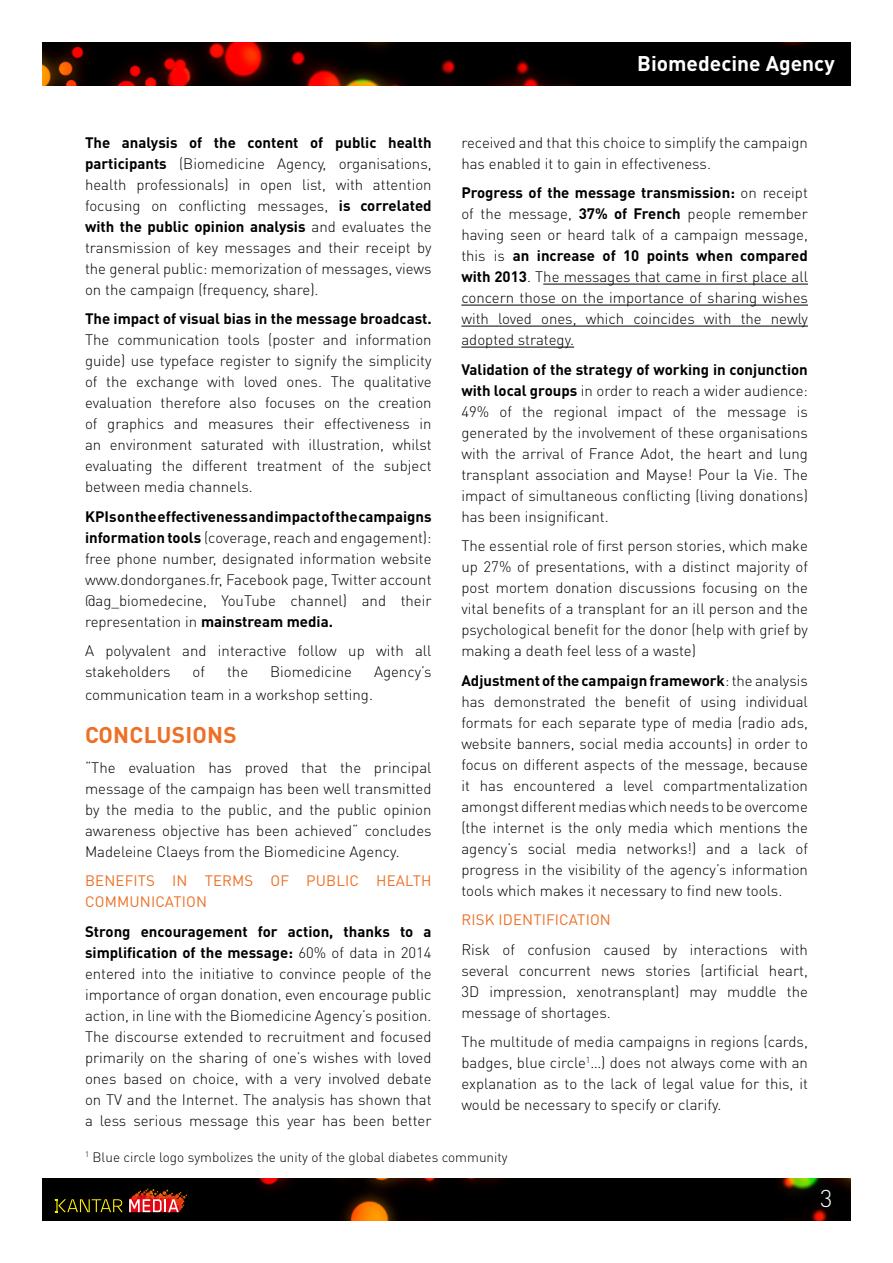
<style>
.page{position:relative;width:893px;height:1263px;background:#fff}
.page>*{position:absolute;margin:0;border:0;box-sizing:border-box;transform-origin:0 0}
.t1{font:300 24px "DINOT";color:#fff}
.t2{font:700 22.5px "DIN Pro";letter-spacing:.01em;color:#ed7026}
.t3{font:700 21px "DIN Pro";color:#fff}
.t4{font:300 15px/21px "DIN Pro";color:#000;text-align:justify}
.t5{font:15px/21px "DIN Pro";letter-spacing:.01em;color:#ed7026}
.t6{font:700 15px "DIN Pro";color:#000}
.t7{font:300 13.5px "DINOT";color:#000}
.s1{font-weight:700}
</style>
<div class="page">
<img style="left:43px;top:43px;width:807px;height:42px">
<img style="left:43px;top:1178px;width:807px;height:42px">
<svg style="left:55px;top:1199px;width:68px;height:13px"></svg>
<svg style="left:129px;top:1188px;width:58px;height:24px"></svg>
<hr style="left:543px;top:284px;width:265px;height:1px;background:#000">
<hr style="left:461px;top:305px;width:347px;height:1px;background:#000">
<hr style="left:461px;top:326px;width:347px;height:1px;background:#000">
<hr style="left:461px;top:347px;width:113px;height:1px;background:#000">
<h3 class="t3" style="left:637px;top:50px;width:199px">Biomedecine Agency</h3>
<p class="t4" style="left:85px;top:131px;width:348px"><span class="s1">The analysis of the content of public health participants</span> (Biomedicine Agency, organisations, health professionals) in open list, with attention focusing on conflicting messages, <span class="s1">is correlated with the public opinion analysis</span> and evaluates the transmission of key messages and their receipt by the general public: memorization of messages, views on the campaign (frequency, share).</p>
<p class="t6" style="left:85px;top:309px;width:348px">The impact of visual bias in the message broadcast.</p>
<p class="t4" style="left:85px;top:329px;width:348px">The communication tools (poster and information guide) use typeface register to signify the simplicity of the exchange with loved ones. The qualitative evaluation therefore also focuses on the creation of graphics and measures their effectiveness in an environment saturated with illustration, whilst evaluating the different treatment of the subject between media channels.</p>
<p class="t4" style="left:85px;top:505px;width:348px"><span class="s1">KPIs on the effectiveness and impact of the campaigns information tools</span> (coverage, reach and engagement): free phone number, designated information website www.dondorganes.fr, Facebook page, Twitter account @ag_biomedecine, YouTube channel) and their representation in <span class="s1">mainstream media.</span></p>
<p class="t4" style="left:85px;top:640px;width:348px">A polyvalent and interactive follow up with all stakeholders</p>
<p class="t4" style="left:461px;top:131px;width:348px">received and that this choice to simplify the campaign has enabled it to gain in effectiveness.</p>
<p class="t4" style="left:461px;top:182px;width:348px"><span class="s1">Progress of the message transmission:</span> on receipt of the message, <span class="s1">37% of French</span> people remember having seen or heard talk of a campaign message, this is <span class="s1">an increase of 10 points when compared with 2013</span>. The messages that came in first place all concern those on the importance of sharing wishes with loved ones, which coincides with the newly adopted strategy.</p>
<p class="t4" style="left:461px;top:358px;width:348px"><span class="s1">Validation of the strategy of working in conjunction with local groups</span> in order to reach a wider audience:<br>49% of the regional impact of the message is generated by the involvement of these organisations with the arrival of France Adot, the heart and lung transplant association and Mayse! Pour la Vie. The impact of simultaneous conflicting (living donations) has been insignificant.</p>
<p class="t4" style="left:461px;top:535px;width:348px">The essential role of first person stories, which make up 27% of presentations, with a distinct majority of post mortem donation discussions focusing on the vital benefits of a transplant for an ill person and the psychological benefit for the donor (help with grief by making a death feel less of a waste)</p>
<p class="t4" style="left:461px;top:669px;width:348px"><span class="s1">Adjustment of the campaign framework</span>: the analysis has demonstrated the benefit of using individual formats for each separate type of media (radio ads, website banners, social media accounts) in order to focus on different aspects of the message, because it has encountered a level compartmentalization amongst different medias which needs to be overcome (the internet is the only media which mentions the agency’s social media networks!) and a lack of progress in the visibility of the agency’s information tools which makes it necessary to find new tools.</p>
<p class="t5" style="left:461px;top:909px;width:151px">RISK IDENTIFICATION</p>
<p class="t4" style="left:461px;top:938px;width:348px">Risk of confusion caused by interactions with several concurrent news stories (artificial heart, 3D impression, xenotransplant) may muddle the message of shortages.</p>
<p class="t4" style="left:461px;top:1031px;width:348px">The multitude of media campaigns in regions (cards, badges, blue circle<sup>1</sup>…) does not always come with an explanation as to the lack of legal value for this, it would be necessary to specify or clarify.</p>
<p class="t7" style="left:85px;top:1147px;width:424px"><sup>1</sup> Blue circle logo symbolizes the unity of the global diabetes community</p>
<p class="t4" style="left:193px;top:661px;width:14px">of</p>
<p class="t4" style="left:227px;top:661px;width:23px">the</p>
<p class="t4" style="left:270px;top:661px;width:83px">Biomedicine</p>
<p class="t4" style="left:374px;top:661px;width:59px">Agency’s</p>
<p class="t4" style="left:85px;top:683px;width:289px">communication team in a workshop setting.</p>
<h2 class="t2" style="left:85px;top:720px;width:153px">CONCLUSIONS</h2>
<p class="t4" style="left:85px;top:757px;width:348px">“The evaluation has proved that the principal message of the campaign has been well transmitted by the media to the public, and the public opinion awareness objective has been achieved“ concludes Madeleine Claeys from the Biomedicine Agency.</p>
<p class="t5" style="left:85px;top:870px;width:348px">BENEFITS IN TERMS OF PUBLIC HEALTH<br>COMMUNICATION</p>
<p class="t4" style="left:85px;top:921px;width:348px"><span class="s1">Strong encouragement for action, thanks to a simplification of the message:</span> 60% of data in 2014 entered into the initiative to convince people of the importance of organ donation, even encourage public action, in line with the Biomedicine Agency’s position.<br>The discourse extended to recruitment and focused primarily on the sharing of one’s wishes with loved ones based on choice, with a very involved debate on TV and the Internet. The analysis has shown that a less serious message this year has been better</p>
<h1 class="t1" style="left:820px;top:1182px;width:14px">3</h1>
</div>
